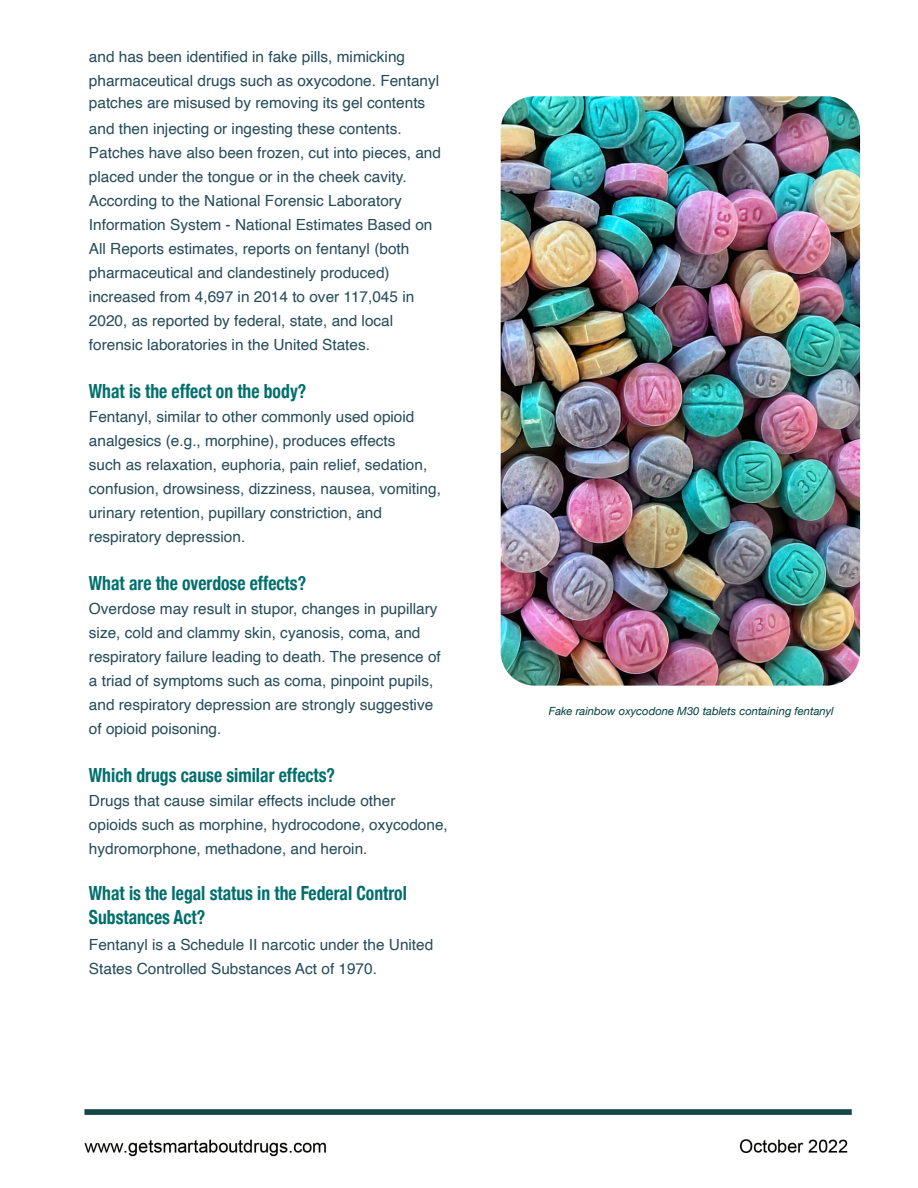
<style>
.page{position:relative;width:918px;height:1188px;background:#fff}
.page>*{position:absolute;margin:0;border:0;box-sizing:border-box;transform-origin:0 0}
.t1{font:700 condensed 19.5px/24px "Helvetica Neue";color:#006f6c;scale:.9 1}
.t2{font:15.3px/24px "Helvetica";color:#244b59}
.t3{font:italic 11.25px "Helvetica Neue";color:#003c3c}
</style>
<div class="page">
<img style="left:501px;top:96px;width:359px;height:590px">
<img style="left:84px;top:1109px;width:768px;height:48px">
<p class="t2" style="left:89px;top:45px;width:352px">and has been identified in fake pills, mimicking pharmaceutical drugs such as oxycodone. Fentanyl</p>
<p class="t2" style="left:89px;top:90px;width:338px;line-height:26px">patches are misused by removing its gel contents and then injecting or ingesting these contents.</p>
<p class="t2" style="left:89px;top:141px;width:354px">Patches have also been frozen, cut into pieces, and placed under the tongue or in the cheek cavity.<br>According to the National Forensic Laboratory Information System - National Estimates Based on All Reports estimates, reports on fentanyl (both pharmaceutical and clandestinely produced) increased from 4,697 in 2014 to over 117,045 in 2020, as reported by federal, state, and local forensic laboratories in the United States.</p>
<p class="t1" style="left:89px;top:377px;width:243px">What is the effect on the body?</p>
<p class="t2" style="left:89px;top:405px;width:354px">Fentanyl, similar to other commonly used opioid analgesics (e.g., morphine), produces effects<br>such as relaxation, euphoria, pain relief, sedation, confusion, drowsiness, dizziness, nausea, vomiting, urinary retention, pupillary constriction, and respiratory depression.</p>
<p class="t1" style="left:89px;top:569px;width:243px">What are the overdose effects?</p>
<p class="t2" style="left:89px;top:597px;width:353px">Overdose may result in stupor, changes in pupillary size, cold and clammy skin, cyanosis, coma, and respiratory failure leading to death. The presence of a triad of symptoms such as coma, pinpoint pupils, and respiratory depression are strongly suggestive of opioid poisoning.</p>
<p class="t1" style="left:89px;top:761px;width:275px">Which drugs cause similar effects?</p>
<p class="t2" style="left:89px;top:789px;width:360px">Drugs that cause similar effects include other opioids such as morphine, hydrocodone, oxycodone, hydromorphone, methadone, and heroin.</p>
<p class="t1" style="left:89px;top:880px;width:355px">What is the legal status in the Federal Control<br>Substances Act?</p>
<p class="t2" style="left:89px;top:933px;width:346px">Fentanyl is a Schedule II narcotic under the United<br>States Controlled Substances Act of 1970.</p>
<p class="t3" style="left:549px;top:703px;width:286px">Fake rainbow oxycodone M30 tablets containing fentanyl</p>
</div>
